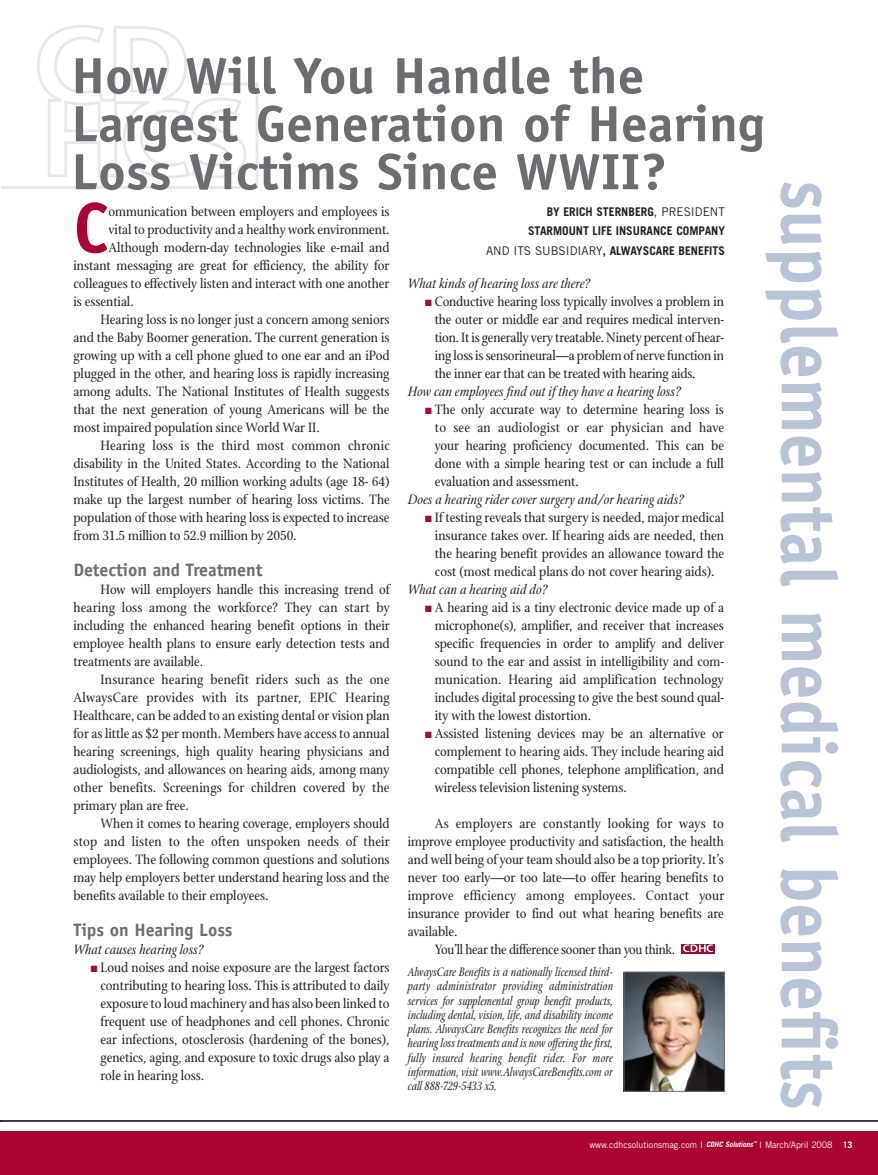
<style>
.page{position:relative;width:878px;height:1175px;background:#fff}
.page>*{position:absolute;margin:0;border:0;box-sizing:border-box;transform-origin:0 0}
.t1{font:700 78px "Officina Sans";color:#b8c3d6;scale:.9 1}
.t2{font:700 70.95px "Officina Sans";color:#ab0333}
.t3{font:700 51px/48px "Officina Sans";color:#6c6d70;scale:1.05 1}
.t4{font:700 18px "Officina Sans";letter-spacing:-.005em;color:#6c6d70}
.t5{font:14.7px/18px "Stone Print";letter-spacing:-.005em;color:#231f20;text-align:justify}
.t6{font:italic 14.7px "Stone Print";letter-spacing:-.005em;color:#231f20}
.t7{font:14.7px "Stone Print";letter-spacing:.015em;color:#231f20}
.t8{font:italic 13.2px/14.2px "Stone Print";letter-spacing:-.01em;color:#231f20;text-align:justify;scale:.91 1}
.t9{font:700 12px/19.5px "Trade Gothic";color:#231f20;text-align:right}
.t10{font:9px "Trade Gothic";color:#fff}
.s1{font-weight:400}
.s2{color:#ab0333}
.s3{font-weight:700;font-style:italic;font-size:7.5px}
.s4{font-weight:700}
</style>
<div class="page">
<svg style="left:2px;top:25px;width:256px;height:164px"></svg>
<div style="left:681px;top:943px;width:34px;height:10px;background:#ab0333"></div>
<svg style="left:683px;top:944px;width:30px;height:8px"></svg>
<hr style="left:0;top:1120px;width:878px;height:1px;background:#000">
<div style="left:0;top:1130px;width:878px;height:44px;background:#ab0333"></div>
<img style="left:625px;top:973px;width:97px;height:116px">
<div style="left:623px;top:971px;width:101px;height:120px;border:1px solid #6c6d70"></div>
<h3 class="t3" style="left:71px;top:56px;width:662px">How Will You Handle the<br>Largest Generation of Hearing<br>Loss Victims Since WWII?</h3>
<h1 class="t1" style="left:837px;top:180px;width:1034px;rotate:90deg">supplemental medical benefits</h1>
<h2 class="t2" style="left:73px;top:201px;width:37px">C</h2>
<p class="t5" style="left:109px;top:202px;width:282px">ommunication between employers and employees is</p>
<p class="t9" style="left:486px;top:203px;width:240px">BY ERICH STERNBERG<span class="s1">, PRESIDENT<br></span>STARMOUNT LIFE INSURANCE COMPANY<br><span class="s1">AND ITS SUBSIDIARY</span>, ALWAYSCARE BENEFITS</p>
<p class="t5" style="left:109px;top:220px;width:282px">vital to productivity and a healthy work environment.</p>
<p class="t5" style="left:109px;top:238px;width:282px">Although modern-day technologies like e-mail and</p>
<p class="t5" style="left:73px;top:256px;width:317px">instant messaging are great for efficiency, the ability for</p>
<p class="t5" style="left:73px;top:274px;width:317px">colleagues to effectively listen and interact with one another</p>
<p class="t5" style="left:73px;top:292px;width:62px">is essential.</p>
<p class="t5" style="left:100px;top:310px;width:290px">Hearing loss is no longer just a concern among seniors</p>
<p class="t5" style="left:73px;top:328px;width:317px">and the Baby Boomer generation. The current generation is</p>
<p class="t5" style="left:73px;top:346px;width:317px">growing up with a cell phone glued to one ear and an iPod</p>
<p class="t5" style="left:73px;top:364px;width:317px">plugged in the other, and hearing loss is rapidly increasing</p>
<p class="t5" style="left:73px;top:382px;width:317px">among adults. The National Institutes of Health suggests</p>
<p class="t5" style="left:73px;top:400px;width:317px">that the next generation of young Americans will be the</p>
<p class="t5" style="left:73px;top:418px;width:248px">most impaired population since World War II.</p>
<p class="t7" style="left:100px;top:436px;width:291px">Hearing loss is the third most common chronic</p>
<p class="t5" style="left:73px;top:454px;width:317px">disability in the United States. According to the National</p>
<p class="t5" style="left:73px;top:472px;width:317px">Institutes of Health, 20 million working adults (age 18- 64)</p>
<p class="t5" style="left:73px;top:490px;width:318px">make up the largest number of hearing loss victims. The</p>
<p class="t5" style="left:73px;top:508px;width:317px">population of those with hearing loss is expected to increase</p>
<p class="t5" style="left:73px;top:526px;width:224px">from 31.5 million to 52.9 million by 2050.</p>
<p class="t4" style="left:73px;top:563px;width:190px">Detection and Treatment</p>
<p class="t5" style="left:73px;top:580px;width:318px;text-indent:27px">How will employers handle this increasing trend of hearing loss among the workforce? They can start by including the enhanced hearing benefit options in their employee health plans to ensure early detection tests and treatments are available.</p>
<p class="t5" style="left:73px;top:670px;width:318px;text-indent:27px">Insurance hearing benefit riders such as the one AlwaysCare provides with its partner, EPIC Hearing Healthcare, can be added to an existing dental or vision plan for as little as $2 per month. Members have access to annual hearing screenings, high quality hearing physicians and audiologists, and allowances on hearing aids, among many other benefits. Screenings for children covered by the primary plan are free.</p>
<p class="t5" style="left:73px;top:814px;width:318px;text-indent:27px">When it comes to hearing coverage, employers should stop and listen to the often unspoken needs of their employees. The following common questions and solutions may help employers better understand hearing loss and the benefits available to their employees.</p>
<p class="t4" style="left:73px;top:923px;width:160px">Tips on Hearing Loss</p>
<p class="t6" style="left:73px;top:940px;width:131px">What causes hearing loss?</p>
<p class="t5" style="left:100px;top:958px;width:291px;text-indent:-10px"><span class="s2">■</span> Loud noises and noise exposure are the largest factors contributing to hearing loss. This is attributed to daily exposure to loud machinery and has also been linked to frequent use of headphones and cell phones. Chronic ear infections, otosclerosis (hardening of the bones), genetics, aging, and exposure to toxic drugs also play a role in hearing loss.</p>
<p class="t6" style="left:408px;top:274px;width:184px">What kinds of hearing loss are there?</p>
<p class="t5" style="left:435px;top:292px;width:291px;text-indent:-10px"><span class="s2">■</span> Conductive hearing loss typically involves a problem in the outer or middle ear and requires medical interven&shy;tion. It is generally very treatable. Ninety percent of hear&shy;ing loss is sensorineural—a problem of nerve function in the inner ear that can be treated with hearing aids.</p>
<p class="t6" style="left:408px;top:382px;width:274px">How can employees find out if they have a hearing loss?</p>
<p class="t5" style="left:435px;top:400px;width:291px;text-indent:-10px"><span class="s2">■</span> The only accurate way to determine hearing loss is to see an audiologist or ear physician and have your hearing proficiency documented. This can be done with a simple hearing test or can include a full evaluation and assessment.</p>
<p class="t6" style="left:408px;top:490px;width:277px">Does a hearing rider cover surgery and/or hearing aids?</p>
<p class="t5" style="left:435px;top:508px;width:291px;text-indent:-10px"><span class="s2">■</span> If testing reveals that surgery is needed, major medical insurance takes over. If hearing aids are needed, then the hearing benefit provides an allowance toward the cost (most medical plans do not cover hearing aids).</p>
<p class="t6" style="left:408px;top:580px;width:141px">What can a hearing aid do?</p>
<p class="t5" style="left:435px;top:598px;width:291px;text-indent:-10px"><span class="s2">■</span> A hearing aid is a tiny electronic device made up of a microphone(s), amplifier, and receiver that increases specific frequencies in order to amplify and deliver sound to the ear and assist in intelligibility and com&shy;munication. Hearing aid amplification technology includes digital processing to give the best sound qual&shy;ity with the lowest distortion.</p>
<p class="t5" style="left:435px;top:724px;width:291px;text-indent:-10px"><span class="s2">■</span> Assisted listening devices may be an alternative or complement to hearing aids. They include hearing aid compatible cell phones, telephone amplification, and wireless television listening systems.</p>
<p class="t5" style="left:435px;top:814px;width:290px">As employers are constantly looking for ways to</p>
<p class="t5" style="left:408px;top:832px;width:317px">improve employee productivity and satisfaction, the health</p>
<p class="t5" style="left:408px;top:850px;width:317px">and well being of your team should also be a top priority. It’s</p>
<p class="t5" style="left:408px;top:868px;width:317px">never too early—or too late—to offer hearing benefits to</p>
<p class="t7" style="left:408px;top:886px;width:318px">improve efficiency among employees. Contact your</p>
<p class="t5" style="left:408px;top:904px;width:317px">insurance provider to find out what hearing benefits are</p>
<p class="t5" style="left:408px;top:922px;width:51px">available.</p>
<p class="t5" style="left:435px;top:940px;width:242px">You’ll hear the difference sooner than you think.</p>
<p class="t8" style="left:408px;top:964px;width:227px">AlwaysCare Benefits is a nationally licensed third&shy;party administrator providing administration services for supplemental group benefit products, including dental, vision, life, and disability income plans. AlwaysCare Benefits recognizes the need for hearing loss treatments and is now offering the first, fully insured hearing benefit rider. For more information, visit www.AlwaysCareBenefits.com or call 888-729-5433 x5.</p>
<p class="t10" style="left:589px;top:1141px;width:264px">www.cdhcsolutionsmag.com I <span class="s3">CDHC Solutions</span><sup>™</sup> I March/April 2008 <span class="s4">13</span></p>
</div>
